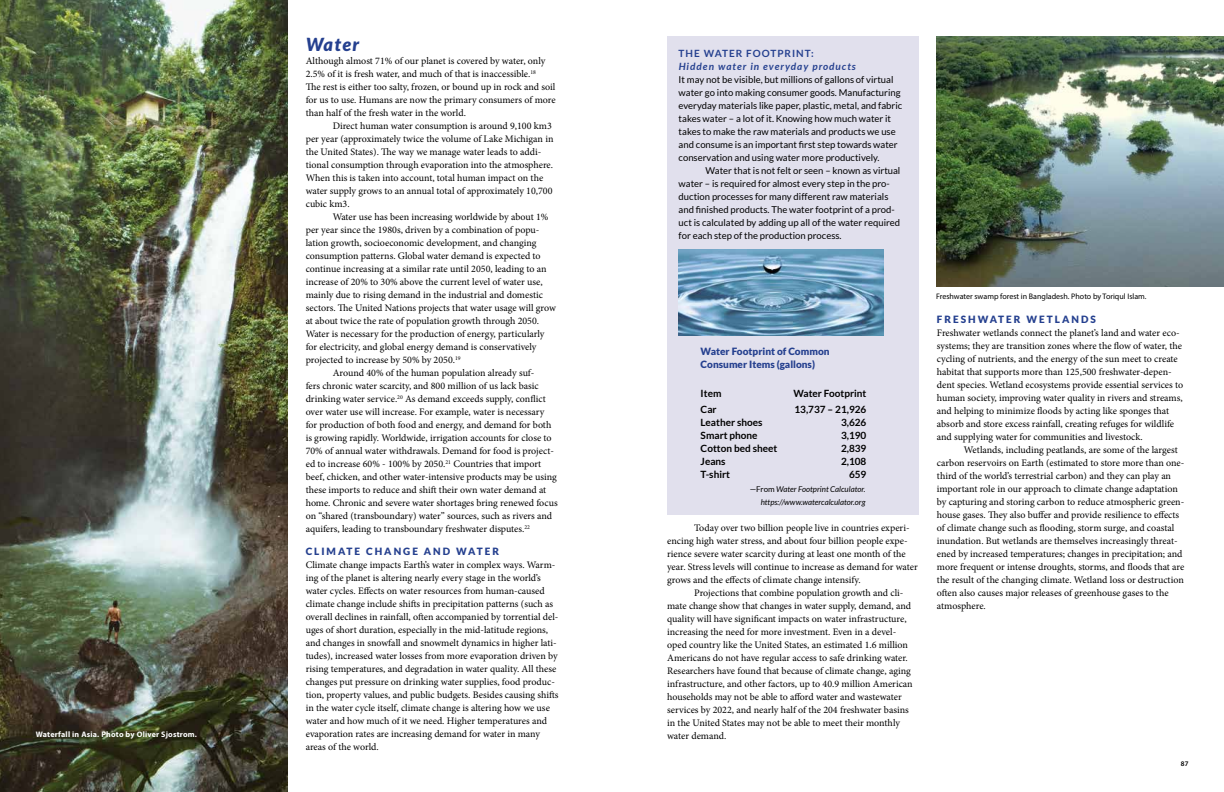
<style>
.page{position:relative;width:1224px;height:792px;background:#fff}
.page>*{position:absolute;margin:0;border:0;box-sizing:border-box;transform-origin:0 0}
.t1{font:italic 900 18px "Lato";color:#25408f}
.t2{font:10px/13px "Minion Pro";letter-spacing:-.005em;color:#000}
.t3{font:700 10px/13px "Lato";color:#000}
.t4{font:900 10px/13px "Lato";color:#25408f}
.t5{font:900 10px "Lato";letter-spacing:.2em;color:#25408f}
.t6{font:italic 700 10px "Lato";letter-spacing:.1em;color:#25408f}
.t7{font:700 10px "Lato";letter-spacing:.1em;color:#25408f}
.t8{font:9.5px/13px "Lato";color:#000}
.t9{font:italic 8px/13px "Lato";color:#000;text-align:right}
.t10{font:8px "Myriad Pro";color:#000}
.t11{font:700 8px "Myriad Pro";letter-spacing:.025em;color:#fff}
.t12{font:600 7px "Myriad Pro";color:#000}
.s1{font-style:normal}
</style>
<div class="page">
<div style="left:667px;top:36px;width:252px;height:478px;background:#e1e0ed"></div>
<img style="left:0;top:0;width:287px;height:792px">
<img style="left:936px;top:37px;width:288px;height:249px">
<img style="left:679px;top:249px;width:205px;height:87px">
<p class="t11" style="left:36px;top:729px;width:163px">Waterfall in Asia. Photo by Oliver Sjostrom.</p>
<h1 class="t1" style="left:306px;top:34px;width:55px">Water</h1>
<p class="t2" style="left:306px;top:55px;width:251px">Although almost 71% of our planet is covered by water, only 2.5% of it is fresh water, and much of that is inaccessible.<sup>18<br></sup>The rest is either too salty, frozen, or bound up in rock and soil for us to use. Humans are now the primary consumers of more than half of the fresh water in the world.</p>
<p class="t2" style="left:306px;top:120px;width:249px;text-indent:27px">Direct human water consumption is around 9,100 km3 per year (approximately twice the volume of Lake Michigan in the United States). The way we manage water leads to addi&shy;tional consumption through evaporation into the atmosphere.<br>When this is taken into account, total human impact on the water supply grows to an annual total of approximately 10,700 cubic km3.</p>
<p class="t2" style="left:333px;top:211px;width:217px">Water use has been increasing worldwide by about 1%</p>
<p class="t2" style="left:306px;top:224px;width:235px">per year since the 1980s, driven by a combination of popu-</p>
<p class="t2" style="left:306px;top:237px;width:232px">lation growth, socioeconomic development, and changing</p>
<p class="t2" style="left:306px;top:250px;width:236px">consumption patterns. Global water demand is expected to</p>
<p class="t2" style="left:306px;top:263px;width:242px">continue increasing at a similar rate until 2050, leading to an</p>
<p class="t2" style="left:306px;top:276px;width:238px">increase of 20% to 30% above the current level of water use,</p>
<p class="t2" style="left:306px;top:289px;width:239px">mainly due to rising demand in the industrial and domestic</p>
<p class="t2" style="left:306px;top:302px;width:252px">sectors. The United Nations projects that water usage will grow</p>
<p class="t2" style="left:306px;top:315px;width:235px">at about twice the rate of population growth through 2050.</p>
<p class="t2" style="left:306px;top:328px;width:240px">Water is necessary for the production of energy, particularly</p>
<p class="t2" style="left:306px;top:341px;width:232px">for electricity, and global energy demand is conservatively</p>
<p class="t2" style="left:306px;top:354px;width:157px">projected to increase by 50% by 2050.<sup>19</sup></p>
<p class="t2" style="left:333px;top:367px;width:203px">Around 40% of the human population already suf-</p>
<p class="t2" style="left:306px;top:380px;width:235px">fers chronic water scarcity, and 800 million of us lack basic</p>
<p class="t2" style="left:306px;top:393px;width:242px">drinking water service.<sup>20</sup> As demand exceeds supply, conflict</p>
<p class="t2" style="left:306px;top:406px;width:240px">over water use will increase. For example, water is necessary</p>
<p class="t2" style="left:306px;top:419px;width:247px">for production of both food and energy, and demand for both</p>
<p class="t2" style="left:306px;top:432px;width:248px">is growing rapidly. Worldwide, irrigation accounts for close to</p>
<p class="t2" style="left:306px;top:445px;width:250px">70% of annual water withdrawals. Demand for food is project-</p>
<p class="t2" style="left:306px;top:458px;width:237px">ed to increase 60% - 100% by 2050.<sup>21</sup> Countries that import</p>
<p class="t2" style="left:306px;top:471px;width:253px">beef, chicken, and other water-intensive products may be using</p>
<p class="t2" style="left:306px;top:484px;width:242px">these imports to reduce and shift their own water demand at</p>
<p class="t2" style="left:306px;top:497px;width:254px">home. Chronic and severe water shortages bring renewed focus</p>
<p class="t2" style="left:306px;top:510px;width:248px">on “shared (transboundary) water” sources, such as rivers and</p>
<p class="t2" style="left:306px;top:523px;width:226px">aquifers, leading to transboundary freshwater disputes.<sup>22</sup></p>
<p class="t5" style="left:306px;top:545px;width:8px">CLI</p>
<p class="t5" style="left:327px;top:545px;width:20px">MATE</p>
<p class="t5" style="left:366px;top:545px;width:10px">CHANGE</p>
<p class="t5" style="left:424px;top:545px;width:10px">AND</p>
<p class="t5" style="left:456px;top:545px;width:44px">Water</p>
<p class="t2" style="left:306px;top:558px;width:254px">Climate change impacts Earth’s water in complex ways. Warm&shy;ing of the planet is altering nearly every stage in the world’s water cycles. Effects on water resources from human-caused climate change include shifts in precipitation patterns (such as overall declines in rainfall, often accompanied by torrential del&shy;uges of short duration, especially in the mid-latitude regions, and changes in snowfall and snowmelt dynamics in higher lati&shy;tudes), increased water losses from more evaporation driven by rising temperatures, and degradation in water quality. All these changes put pressure on drinking water supplies, food produc&shy;tion, property values, and public budgets. Besides causing shifts in the water cycle itself, climate change is altering how we use water and how much of it we need. Higher temperatures and evaporation rates are increasing demand for water in many areas of the world.</p>
<p class="t7" style="left:679px;top:48px;width:77px">The WATER FOO</p>
<p class="t7" style="left:770px;top:48px;width:45px">TPRINT:</p>
<p class="t6" style="left:679px;top:61px;width:179px">Hidden water in everyday products</p>
<p class="t8" style="left:679px;top:73px;width:225px">It may not be visible, but millions of gallons of virtual water go into making consumer goods. Manufacturing everyday materials like paper, plastic, metal, and fabric takes water – a lot of it. Knowing how much water it takes to make the raw materials and products we use and consume is an important first step towards water conservation and using water more productively.</p>
<p class="t8" style="left:679px;top:164px;width:223px;text-indent:27px">Water that is not felt or seen – known as virtual water – is required for almost every step in the pro&shy;duction processes for many different raw materials and finished products. The water footprint of a prod&shy;uct is calculated by adding up all of the water required for each step of the production process.</p>
<p class="t4" style="left:701px;top:345px;width:130px">Water Footprint of Common<br>Consumer Items (gallons)</p>
<p class="t3" style="left:701px;top:386px;width:22px;line-height:16px">Item<br>Car</p>
<p class="t3" style="left:701px;top:416px;width:78px">Leather shoes<br>Smart phone<br>Cotton bed sheet<br>Jeans<br>T-shirt</p>
<p class="t3" style="left:793px;top:385px;width:74px;line-height:16px">Water Footprint<br>13,737 – 21,926</p>
<p class="t3" style="left:841px;top:416px;width:27px;text-align:right">3,626<br>3,190<br>2,839<br>2,108<br>659</p>
<p class="t9" style="left:750px;top:483px;width:117px"><span class="s1">—From</span> Water Footprint Calculator. https://www.watercalculator.org</p>
<p class="t2" style="left:667px;top:521px;width:252px;text-indent:27px">Today over two billion people live in countries experi&shy;encing high water stress, and about four billion people expe&shy;rience severe water scarcity during at least one month of the year. Stress levels will continue to increase as demand for water grows and the effects of climate change intensify.</p>
<p class="t2" style="left:667px;top:586px;width:247px;text-indent:27px">Projections that combine population growth and cli&shy;mate change show that changes in water supply, demand, and quality will have significant impacts on water infrastructure, increasing the need for more investment. Even in a devel&shy;oped country like the United States, an estimated 1.6 million Americans do not have regular access to safe drinking water.<br>Researchers have found that because of climate change, aging infrastructure, and other factors, up to 40.9 million American households may not be able to afford water and wastewater services by 2022, and nearly half of the 204 freshwater basins in the United States may not be able to meet their monthly water demand.</p>
<p class="t10" style="left:936px;top:291px;width:212px">Freshwater swamp forest in Bangladesh. Photo by Toriqul Islam.</p>
<p class="t5" style="left:937px;top:313px;width:160px">freshwater w etlands</p>
<p class="t2" style="left:937px;top:326px;width:248px">Freshwater wetlands connect the planet’s land and water eco&shy;systems; they are transition zones where the flow of water, the cycling of nutrients, and the energy of the sun meet to create habitat that supports more than 125,500 freshwater-depen&shy;dent species. Wetland ecosystems provide essential services to human society, improving water quality in rivers and streams, and helping to minimize floods by acting like sponges that absorb and store excess rainfall, creating refuges for wildlife and supplying water for communities and livestock.</p>
<p class="t2" style="left:937px;top:443px;width:249px;text-indent:27px">Wetlands, including peatlands, are some of the largest carbon reservoirs on Earth (estimated to store more than one&shy;third of the world’s terrestrial carbon) and they can play an important role in our approach to climate change adaptation by capturing and storing carbon to reduce atmospheric green&shy;house gases. They also buffer and provide resilience to effects of climate change such as flooding, storm surge, and coastal inundation. But wetlands are themselves increasingly threat&shy;ened by increased temperatures; changes in precipitation; and more frequent or intense droughts, storms, and floods that are the result of the changing climate. Wetland loss or destruction often also causes major releases of greenhouse gases to the atmosphere.</p>
<p class="t12" style="left:1181px;top:759px;width:9px">87</p>
</div>
